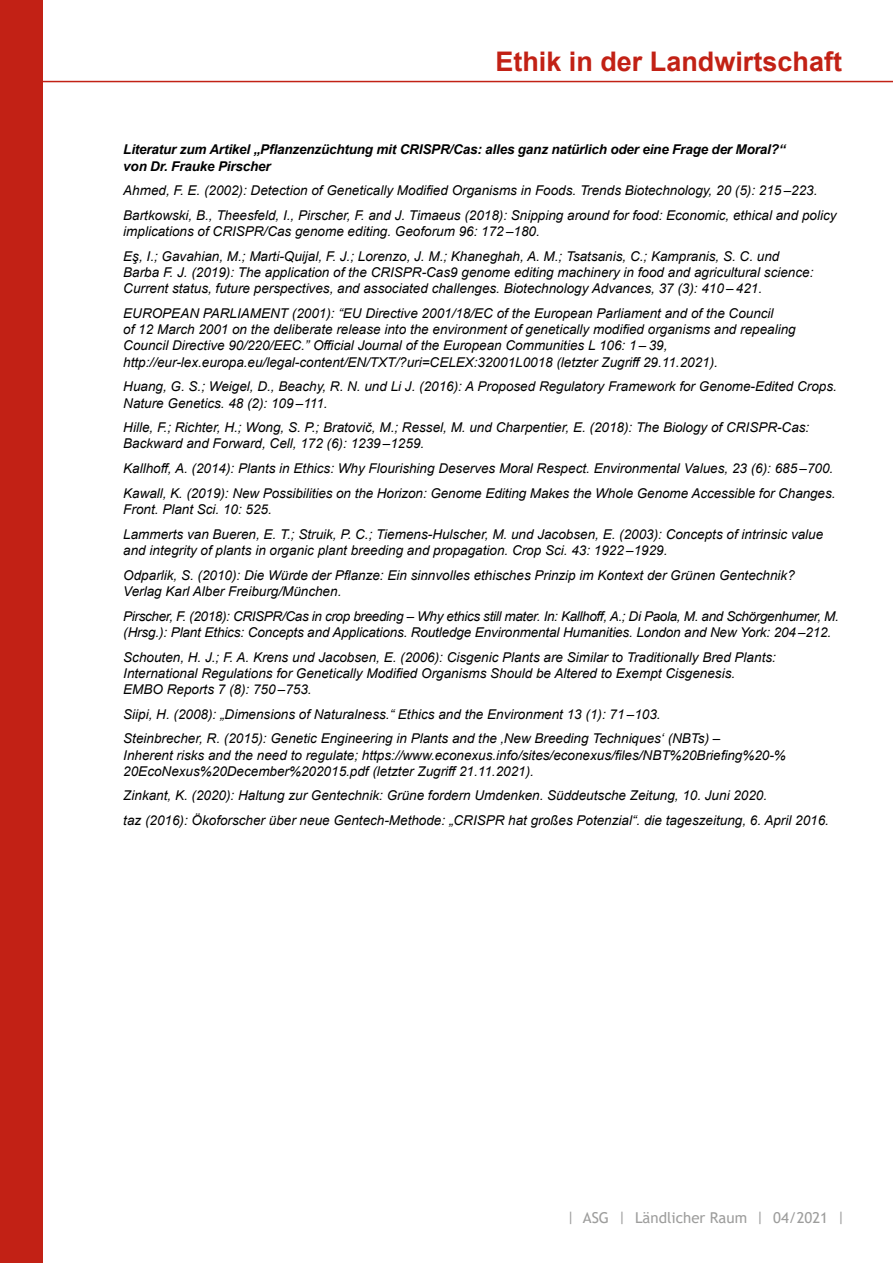
<style>
.page{position:relative;width:893px;height:1263px;background:#fff}
.page>*{position:absolute;margin:0;border:0;box-sizing:border-box;transform-origin:0 0}
.t1{font:700 27px "Arial";color:#c22115}
.t2{font:15px "Trebuchet MS";color:#9d9d9c}
.t3{font:italic 13.5px/24.8px "Arial";color:#000}
.t4{font:italic 13.5px/24.8px "Arial";letter-spacing:-.025em;color:#000}
.t5{font:italic 700 13.5px/16.2px "Arial";letter-spacing:-.015em;color:#000}
</style>
<div class="page">
<div style="left:0;top:0;width:43px;height:1263px;background:#c22115"></div>
<hr style="left:0;top:81px;width:893px;height:1px;background:#c22115">
<h1 class="t1" style="left:495px;top:42px;width:348px">Ethik in der Landwirtschaft</h1>
<p class="t5" style="left:123px;top:142px;width:664px">Literatur zum Artikel „Pflanzenzüchtung mit CRISPR/Cas: alles ganz natürlich oder eine Frage der Moral?“ von Dr. Frauke Pirscher</p>
<p class="t3" style="left:123px;top:178px;width:715px">Ahmed, F. E. (2002): Detection of Genetically Modified Organisms in Foods. Trends Biotechnology, 20 (5): 215 –223.<br>Bartkowski, B., Theesfeld, I., Pirscher, F. and J. Timaeus (2018): Snipping around for food: Economic, ethical and policy</p>
<p class="t3" style="left:123px;top:219px;width:658px">implications of CRISPR/Cas genome editing. Geoforum 96: 172 –180.<br>Eş, I.; Gavahian, M.; Marti-Quijal, F. J.; Lorenzo, J. M.; Khaneghah, A. M.; Tsatsanis, C.; Kampranis, S. C. und</p>
<p class="t3" style="left:123px;top:264px;width:692px;line-height:16.2px">Barba F. J. (2019): The application of the CRISPR-Cas9 genome editing machinery in food and agricultural science:<br>Current status, future perspectives, and associated challenges. Biotechnology Advances, 37 (3): 410 – 421.</p>
<p class="t3" style="left:123px;top:305px;width:674px;line-height:16.2px">EUROPEAN PARLIAMENT (2001): “EU Directive 2001/18/EC of the European Parliament and of the Council<br>of 12 March 2001 on the deliberate release into the environment of genetically modified organisms and repealing Council Directive 90/220/EEC.” Official Journal of the European Communities L 106: 1 – 39, http://eur-lex.europa.eu/legal-content/EN/TXT/?uri=CELEX:32001L0018 (letzter Zugriff 29.11.2021).</p>
<p class="t3" style="left:123px;top:379px;width:715px;line-height:16.2px">Huang, G. S.; Weigel, D., Beachy, R. N. und Li J. (2016): A Proposed Regulatory Framework for Genome-Edited Crops.<br>Nature Genetics. 48 (2): 109 –111.</p>
<p class="t3" style="left:123px;top:420px;width:688px;line-height:16.2px">Hille, F.; Richter, H.; Wong, S. P.; Bratovič, M.; Ressel, M. und Charpentier, E. (2018): The Biology of CRISPR-Cas:<br>Backward and Forward, Cell, 172 (6): 1239 –1259.</p>
<p class="t3" style="left:123px;top:456px;width:714px">Kallhoff, A. (2014): Plants in Ethics: Why Flourishing Deserves Moral Respect. Environmental Values, 23 (6): 685 –700.<br>Kawall, K. (2019): New Possibilities on the Horizon: Genome Editing Makes the Whole Genome Accessible for Changes.</p>
<p class="t3" style="left:123px;top:497px;width:701px">Front. Plant Sci. 10: 525.<br>Lammerts van Bueren, E. T.; Struik, P. C.; Tiemens-Hulscher, M. und Jacobsen, E. (2003): Concepts of intrinsic value</p>
<p class="t3" style="left:123px;top:538px;width:673px">and integrity of plants in organic plant breeding and propagation. Crop Sci. 43: 1922 –1929.<br>Odparlik, S. (2010): Die Würde der Pflanze: Ein sinnvolles ethisches Prinzip im Kontext der Grünen Gentechnik?</p>
<p class="t4" style="left:123px;top:579px;width:717px">Verlag Karl Alber Freiburg/München.<br>Pirscher, F. (2018): CRISPR/Cas in crop breeding – Why ethics still mater. In: Kallhoff, A.; Di Paola, M. and Schörgenhumer, M.</p>
<p class="t3" style="left:123px;top:620px;width:709px">(Hrsg.): Plant Ethics: Concepts and Applications. Routledge Environmental Humanities. London and New York: 204 –212.<br>Schouten, H. J.; F. A. Krens und Jacobsen, E. (2006): Cisgenic Plants are Similar to Traditionally Bred Plants:</p>
<p class="t3" style="left:123px;top:665px;width:613px;line-height:16.2px">International Regulations for Genetically Modified Organisms Should be Altered to Exempt Cisgenesis.<br>EMBO Reports 7 (8): 750 –753.</p>
<p class="t3" style="left:123px;top:702px;width:599px">Siipi, H. (2008): „Dimensions of Naturalness.“ Ethics and the Environment 13 (1): 71 –103.<br>Steinbrecher, R. (2015): Genetic Engineering in Plants and the ‚New Breeding Techniques‘ (NBTs) –</p>
<p class="t3" style="left:123px;top:747px;width:664px;line-height:16.2px">Inherent risks and the need to regulate; https://www.econexus.info/sites/econexus/files/NBT%20Briefing%20-%<br>20EcoNexus%20December%202015.pdf (letzter Zugriff 21.11.2021).</p>
<p class="t3" style="left:123px;top:783px;width:707px">Zinkant, K. (2020): Haltung zur Gentechnik: Grüne fordern Umdenken. Süddeutsche Zeitung, 10. Juni 2020.<br>taz (2016): Ökoforscher über neue Gentech-Methode: „CRISPR hat großes Potenzial“. die tageszeitung, 6. April 2016.</p>
<p class="t2" style="left:567px;top:1208px;width:280px">| ASG | Ländlicher Raum | 04/2021 |</p>
</div>
